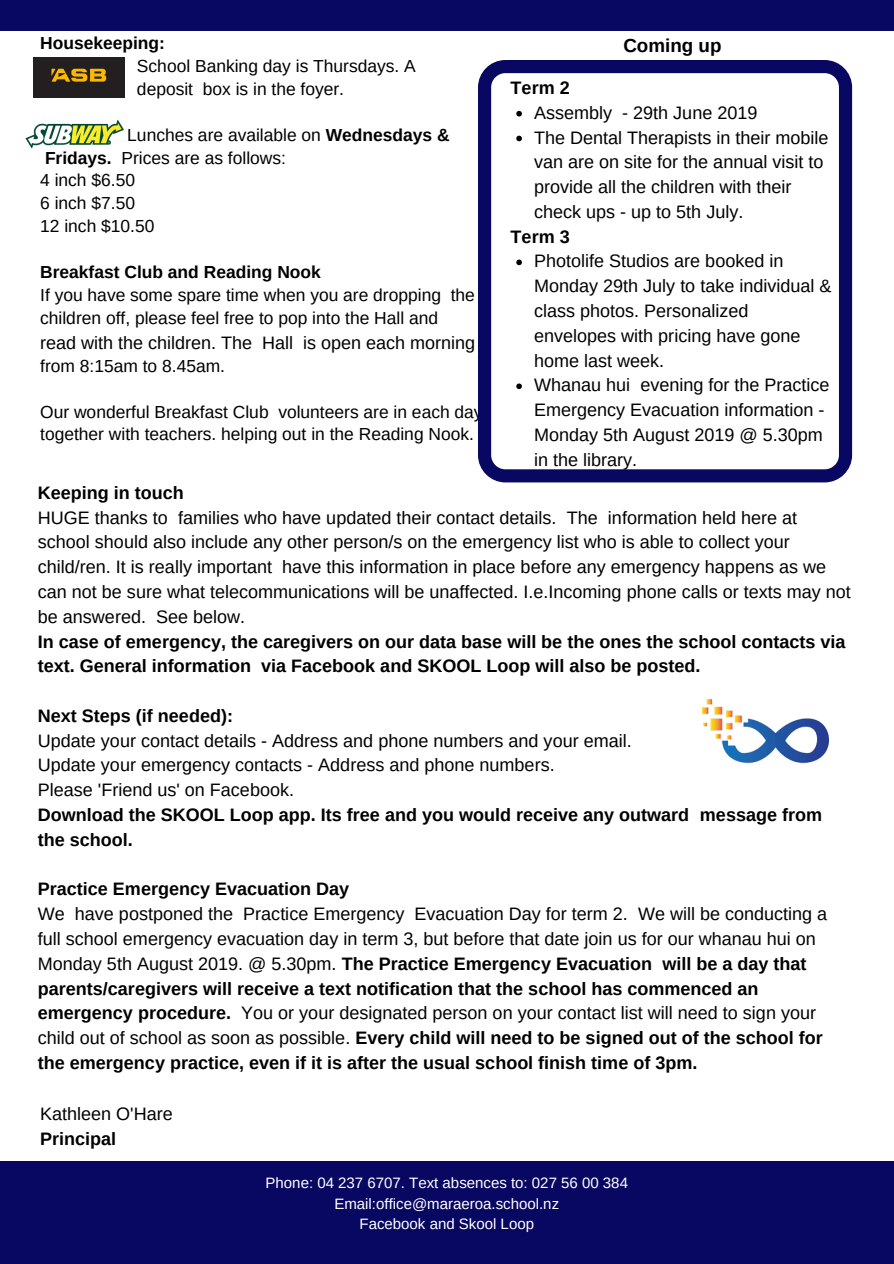
<style>
.page{position:relative;width:894px;height:1264px;background:#fff}
.page>*{position:absolute;margin:0;border:0;box-sizing:border-box;transform-origin:0 0}
.t1{font:700 18.75px "Arimo";color:#000}
.t2{font:18px/24.8px "Arimo";color:#000}
.t3{font:700 18px/24.8px "Arimo";color:#000}
.t4{font:17.4px/22.8px "Arimo";color:#000}
.t5{font:700 17.4px "Arimo";color:#000}
.t6{font:15px/20.2px "Arimo";color:#fff;text-align:center}
.s1{font-weight:700}
</style>
<div class="page">
<div style="left:0;top:0;width:893px;height:30px;background:#080862"></div>
<div style="left:0;top:1160px;width:893px;height:103px;background:#080862"></div>
<img style="left:33px;top:58px;width:92px;height:39px">
<img style="left:25px;top:119px;width:99px;height:30px">
<svg style="left:478px;top:60px;width:373px;height:422px"></svg>
<img style="left:702px;top:698px;width:126px;height:66px">
<p class="t5" style="left:40px;top:33px;width:126px">Housekeeping:</p>
<p class="t4" style="left:137px;top:55px;width:280px">School Banking day is Thursdays. A deposit box is in the foyer.</p>
<p class="t4" style="left:40px;top:123px;width:411px;text-indent:87px">Lunches are available on <span class="s1">Wednesdays &amp;<br>Fridays.</span> Prices are as follows:<br>4 inch $6.50<br>6 inch $7.50<br>12 inch $10.50</p>
<p class="t5" style="left:40px;top:262px;width:282px">Breakfast Club and Reading Nook</p>
<p class="t4" style="left:40px;top:283px;width:436px">If you have some spare time when you are dropping the children off, please feel free to pop into the Hall and</p>
<p class="t2" style="left:40px;top:330px;width:436px">read with the children. The Hall is open each morning</p>
<p class="t4" style="left:40px;top:354px;width:186px">from 8:15am to 8.45am.</p>
<p class="t4" style="left:40px;top:400px;width:444px">Our wonderful Breakfast Club volunteers are in each day together with teachers. helping out in the Reading Nook.</p>
<p class="t1" style="left:623px;top:35px;width:100px">Coming up</p>
<p class="t3" style="left:510px;top:75px;width:61px">Term 2</p>
<p class="t2" style="left:534px;top:100px;width:296px">Assembly - 29th June 2019<br>The Dental Therapists in their mobile van are on site for the annual visit to provide all the children with their check ups - up to 5th July.</p>
<p class="t3" style="left:510px;top:224px;width:61px">Term 3</p>
<p class="t2" style="left:534px;top:249px;width:299px">Photolife Studios are booked in<br>Monday 29th July to take individual &amp; class photos. Personalized envelopes with pricing have gone home last week.<br>Whanau hui evening for the Practice<br>Emergency Evacuation information -<br>Monday 5th August 2019 @ 5.30pm in the library.</p>
<p class="t3" style="left:38px;top:480px;width:147px">Keeping in touch</p>
<p class="t2" style="left:38px;top:505px;width:814px">HUGE thanks to families who have updated their contact details. The information held here at school should also include any other person/s on the emergency list who is able to collect your child/ren. It is really important have this information in place before any emergency happens as we can not be sure what telecommunications will be unaffected. I.e.Incoming phone calls or texts may not be answered. See below.</p>
<p class="t3" style="left:38px;top:629px;width:809px">In case of emergency, the caregivers on our data base will be the ones the school contacts via text. General information via Facebook and SKOOL Loop will also be posted.</p>
<p class="t3" style="left:38px;top:703px;width:197px">Next Steps (if needed):</p>
<p class="t2" style="left:38px;top:728px;width:595px">Update your contact details - Address and phone numbers and your email.<br>Update your emergency contacts - Address and phone numbers.<br>Please 'Friend us' on Facebook.</p>
<p class="t3" style="left:38px;top:802px;width:785px">Download the SKOOL Loop app. Its free and you would receive any outward message from the school.</p>
<p class="t3" style="left:38px;top:876px;width:313px">Practice Emergency Evacuation Day</p>
<p class="t2" style="left:38px;top:901px;width:790px">We have postponed the Practice Emergency Evacuation Day for term 2. We will be conducting a full school emergency evacuation day in term 3, but before that date join us for our whanau hui on Monday 5th August 2019. @ 5.30pm. <span class="s1">The Practice Emergency Evacuation will be a day that parents/caregivers will receive a text notification that the school has commenced an emergency procedure.</span> You or your designated person on your contact list will need to sign your child out of school as soon as possible. <span class="s1">Every child will need to be signed out of the school for the emergency practice, even if it is after the usual school finish time of 3pm.</span></p>
<p class="t2" style="left:40px;top:1101px;width:134px">Kathleen O'Hare</p>
<p class="t3" style="left:40px;top:1126px;width:77px">Principal</p>
<p class="t6" style="left:265px;top:1172px;width:364px">Phone: 04 237 6707. Text absences to: 027 56 00 384<br>Email:office@maraeroa.school.nz<br>Facebook and Skool Loop</p>
</div>
